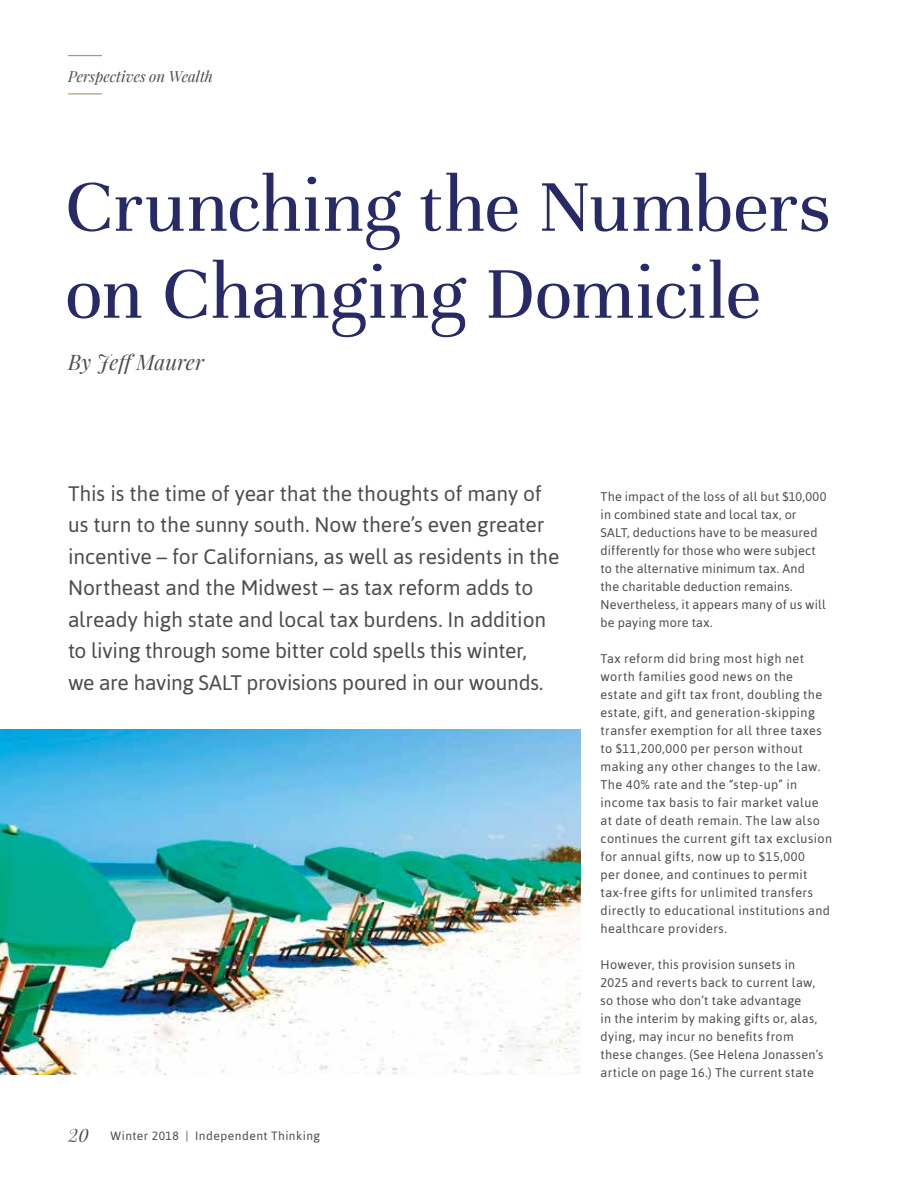
<style>
.page{position:relative;width:918px;height:1188px;background:#fff}
.page>*{position:absolute;margin:0;border:0;box-sizing:border-box;transform-origin:0 0}
.t1{font:79.5px/87px "Unna";letter-spacing:-.005em;color:#282a68}
.t2{font:21px/31.5px "Asap";letter-spacing:-.01em;color:#4d4d4f}
.t3{font:italic 21px "Playfair Display";letter-spacing:-.005em;color:#4d4d4f}
.t4{font:italic 15px "Playfair Display";letter-spacing:-.005em;color:#4d4d4f}
.t5{font:12.6px/18px "Asap";letter-spacing:.03em;color:#4d4d4f}
.t6{font:12px "Asap";letter-spacing:.04em;color:#4d4d4f}
.s1{font-family:"Playfair Display";font-style:italic;font-size:18px}
</style>
<div class="page">
<hr style="left:68px;top:55px;width:34px;height:1px;background:#a28758">
<hr style="left:68px;top:94px;width:34px;height:1px;background:#a28758">
<img style="left:0;top:729px;width:580px;height:346px">
<p class="t4" style="left:68px;top:66px;width:146px">Perspectives on Wealth</p>
<h1 class="t1" style="left:65px;top:164px;width:767px">Crunching the Numbers on Changing Domicile</h1>
<h2 class="t3" style="left:68px;top:348px;width:137px">By Jeff Maurer</h2>
<p class="t2" style="left:68px;top:477px;width:493px">This is the time of year that the thoughts of many of us turn to the sunny south. Now there’s even greater incentive – for Californians, as well as residents in the Northeast and the Midwest – as tax reform adds to already high state and local tax burdens. In addition to living through some bitter cold spells this winter,<br>we are having SALT provisions poured in our wounds.</p>
<p class="t6" style="left:68px;top:1128px;width:254px"><span class="s1">20</span> Winter 2018 | Independent Thinking</p>
<p class="t5" style="left:601px;top:487px;width:227px">The impact of the loss of all but $10,000 in combined state and local tax, or SALT, deductions have to be measured differently for those who were subject to the alternative minimum tax. And the charitable deduction remains.<br>Nevertheless, it appears many of us will be paying more tax.</p>
<p class="t5" style="left:601px;top:649px;width:233px">Tax reform did bring most high net worth families good news on the estate and gift tax front, doubling the estate, gift, and generation-skipping transfer exemption for all three taxes to $11,200,000 per person without making any other changes to the law.<br>The 40% rate and the “step-up” in income tax basis to fair market value at date of death remain. The law also continues the current gift tax exclusion for annual gifts, now up to $15,000<br>per donee, and continues to permit tax-free gifts for unlimited transfers directly to educational institutions and healthcare providers.</p>
<p class="t5" style="left:601px;top:955px;width:224px">However, this provision sunsets in 2025 and reverts back to current law, so those who don’t take advantage<br>in the interim by making gifts or, alas, dying, may incur no benefits from these changes. (See Helena Jonassen’s article on page 16.) The current state</p>
</div>
